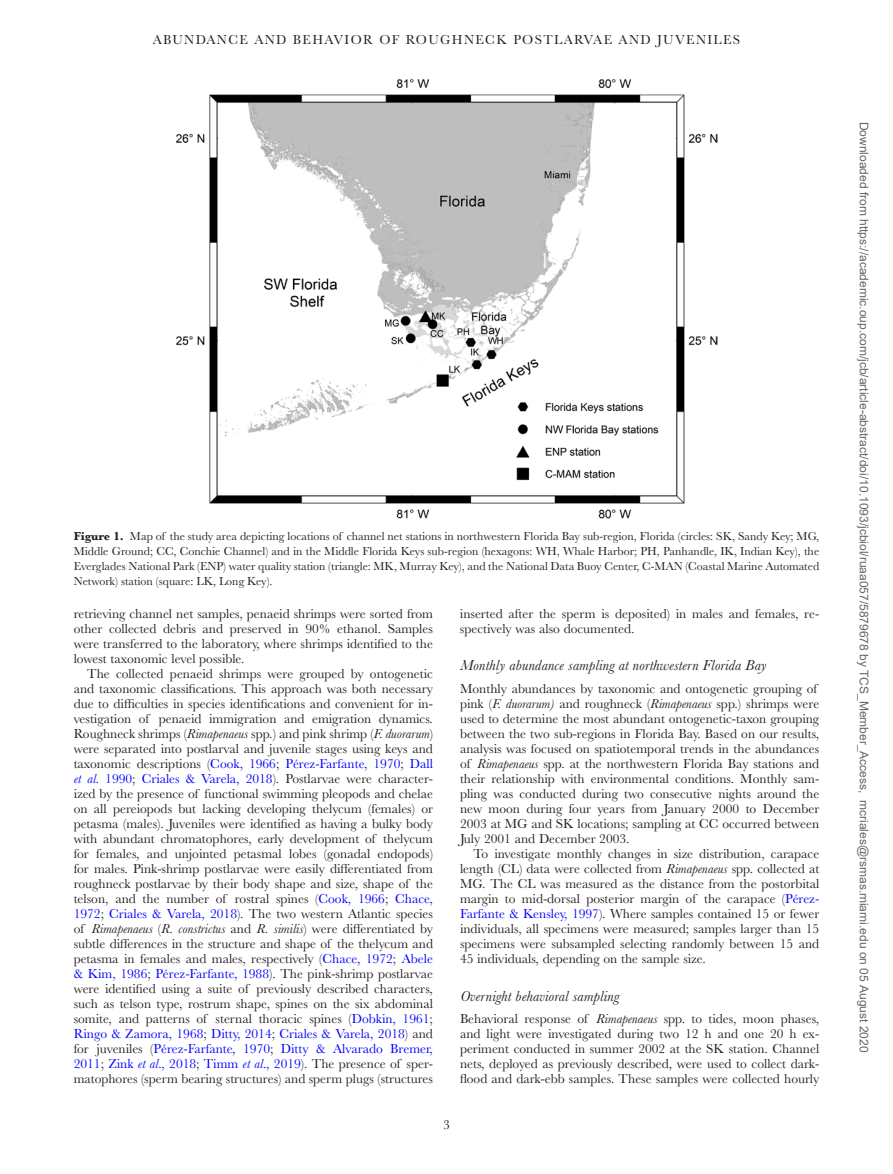
<style>
.page{position:relative;width:893px;height:1174px;background:#fff}
.page>*{position:absolute;margin:0;border:0;box-sizing:border-box;transform-origin:0 0}
.t1{font:italic 15px "Baskerville MT Std";letter-spacing:.01em;color:#231f20}
.t2{font:13.5px/15px "Baskerville MT Std";color:#231f20;text-align:justify}
.t3{font:13.5px "Baskerville MT Std";letter-spacing:.1em;color:#231f20}
.t4{font:12px/15px "Baskerville MT Std";color:#231f20;text-align:justify}
.t5{font:12px "Arial";color:#666}
.s1{font-weight:700}
.s2{font-style:italic}
.s3{color:#00f}
.s4{font-style:italic;color:#00f}
</style>
<div class="page">
<img style="left:176px;top:79px;width:541px;height:440px">
<p class="t3" style="left:153px;top:32px;width:589px">ABUNDANCE AND BEHAVIOR OF ROUGHNECK POSTLARVAE AND JUVENILES</p>
<p class="t4" style="left:74px;top:528px;width:747px"><span class="s1">Figure 1.</span> Map of the study area depicting locations of channel net stations in northwestern Florida Bay sub-region, Florida (circles: SK, Sandy Key; MG, Middle Ground; CC, Conchie Channel) and in the Middle Florida Keys sub-region (hexagons: WH, Whale Harbor; PH, Panhandle, IK, Indian Key), the Everglades National Park (ENP) water quality station (triangle: MK, Murray Key), and the National Data Buoy Center, C-MAN (Coastal Marine Automated Network) station (square: LK, Long Key).</p>
<p class="t2" style="left:74px;top:606px;width:361px">retrieving channel net samples, penaeid shrimps were sorted from other collected debris and preserved in 90% ethanol. Samples were transferred to the laboratory, where shrimps identified to the lowest taxonomic level possible.</p>
<p class="t2" style="left:74px;top:666px;width:361px;text-indent:14px">The collected penaeid shrimps were grouped by ontogenetic and taxonomic classifications. This approach was both necessary due to difficulties in species identifications and convenient for in&shy;vestigation of penaeid immigration and emigration dynamics.<br>Roughneck shrimps (<span class="s2">Rimapenaeus</span> spp.) and pink shrimp (<span class="s2">F. duorarum</span>) were separated into postlarval and juvenile stages using keys and taxonomic descriptions (<span class="s3">Cook, 1966</span>; <span class="s3">Pérez-Farfante, 1970</span>; <span class="s3">Dall </span><span class="s4">et al.</span> <span class="s3">1990</span>; <span class="s3">Criales &amp; Varela, 2018</span>). Postlarvae were character&shy;ized by the presence of functional swimming pleopods and chelae on all pereiopods but lacking developing thelycum (females) or petasma (males). Juveniles were identified as having a bulky body with abundant chromatophores, early development of thelycum for females, and unjointed petasmal lobes (gonadal endopods) for males. Pink-shrimp postlarvae were easily differentiated from roughneck postlarvae by their body shape and size, shape of the telson, and the number of rostral spines (<span class="s3">Cook, 1966</span>; <span class="s3">Chace, 1972</span>; <span class="s3">Criales &amp; Varela, 2018</span>). The two western Atlantic species of <span class="s2">Rimapenaeus</span> (<span class="s2">R. constrictus</span> and <span class="s2">R. similis</span>) were differentiated by subtle differences in the structure and shape of the thelycum and petasma in females and males, respectively (<span class="s3">Chace, 1972</span>; <span class="s3">Abele &amp; Kim, 1986</span>; <span class="s3">Pérez-Farfante, 1988</span>). The pink-shrimp postlarvae were identified using a suite of previously described characters, such as telson type, rostrum shape, spines on the six abdominal somite, and patterns of sternal thoracic spines (<span class="s3">Dobkin, 1961</span>; <span class="s3">Ringo &amp; Zamora, 1968</span>; <span class="s3">Ditty, 2014</span>; <span class="s3">Criales &amp; Varela, 2018</span>) and for juveniles (<span class="s3">Pérez-Farfante, 1970</span>; <span class="s3">Ditty &amp; Alvarado Bremer, 2011</span>; <span class="s3">Zink</span> <span class="s4">et al.</span><span class="s3">, 2018</span>; <span class="s3">Timm</span> <span class="s4">et al.</span><span class="s3">, 2019</span>). The presence of sper&shy;matophores (sperm bearing structures) and sperm plugs (structures</p>
<p class="t2" style="left:460px;top:606px;width:361px">inserted after the sperm is deposited) in males and females, re&shy;spectively was also documented.</p>
<p class="t1" style="left:460px;top:656px;width:308px">Monthly abundance sampling at northwestern Florida Bay</p>
<p class="t2" style="left:460px;top:681px;width:361px;text-align:left">Monthly abundances by taxonomic and ontogenetic grouping of pink (<span class="s2">F. duorarum)</span> and roughneck (<span class="s2">Rimapenaeus</span> spp.) shrimps were used to determine the most abundant ontogenetic-taxon grouping between the two sub-regions in Florida Bay. Based on our results, analysis was focused on spatiotemporal trends in the abundances of <span class="s2">Rimapenaeus</span> spp. at the northwestern Florida Bay stations and their relationship with environmental conditions. Monthly sam&shy;pling was conducted during two consecutive nights around the new moon during four years from January 2000 to December 2003 at MG and SK locations; sampling at CC occurred between July 2001 and December 2003.</p>
<p class="t2" style="left:460px;top:846px;width:361px;text-indent:14px">To investigate monthly changes in size distribution, carapace length (CL) data were collected from <span class="s2">Rimapenaeus</span> spp. collected at MG. The CL was measured as the distance from the postorbital margin to mid-dorsal posterior margin of the carapace (<span class="s3">Pérez-Farfante &amp; Kensley, 1997</span>). Where samples contained 15 or fewer individuals, all specimens were measured; samples larger than 15 specimens were subsampled selecting randomly between 15 and 45 individuals, depending on the sample size.</p>
<p class="t1" style="left:460px;top:986px;width:161px">Overnight behavioral sampling</p>
<p class="t2" style="left:460px;top:1011px;width:361px">Behavioral response of <span class="s2">Rimapenaeus</span> spp. to tides, moon phases, and light were investigated during two 12 h and one 20 h ex&shy;periment conducted in summer 2002 at the SK station. Channel nets, deployed as previously described, were used to collect dark&shy;flood and dark-ebb samples. These samples were collected hourly</p>
<p class="t2" style="left:443px;top:1116px;width:8px">3</p>
<p class="t5" style="left:868px;top:122px;width:932px;rotate:90deg">Downloaded from https://academic.oup.com/jcb/article-abstract/doi/10.1093/jcbiol/ruaa057/5879678 by TCS_Member_Access, mcriales@rsmas.miami.edu on 05 August 2020</p>
</div>
